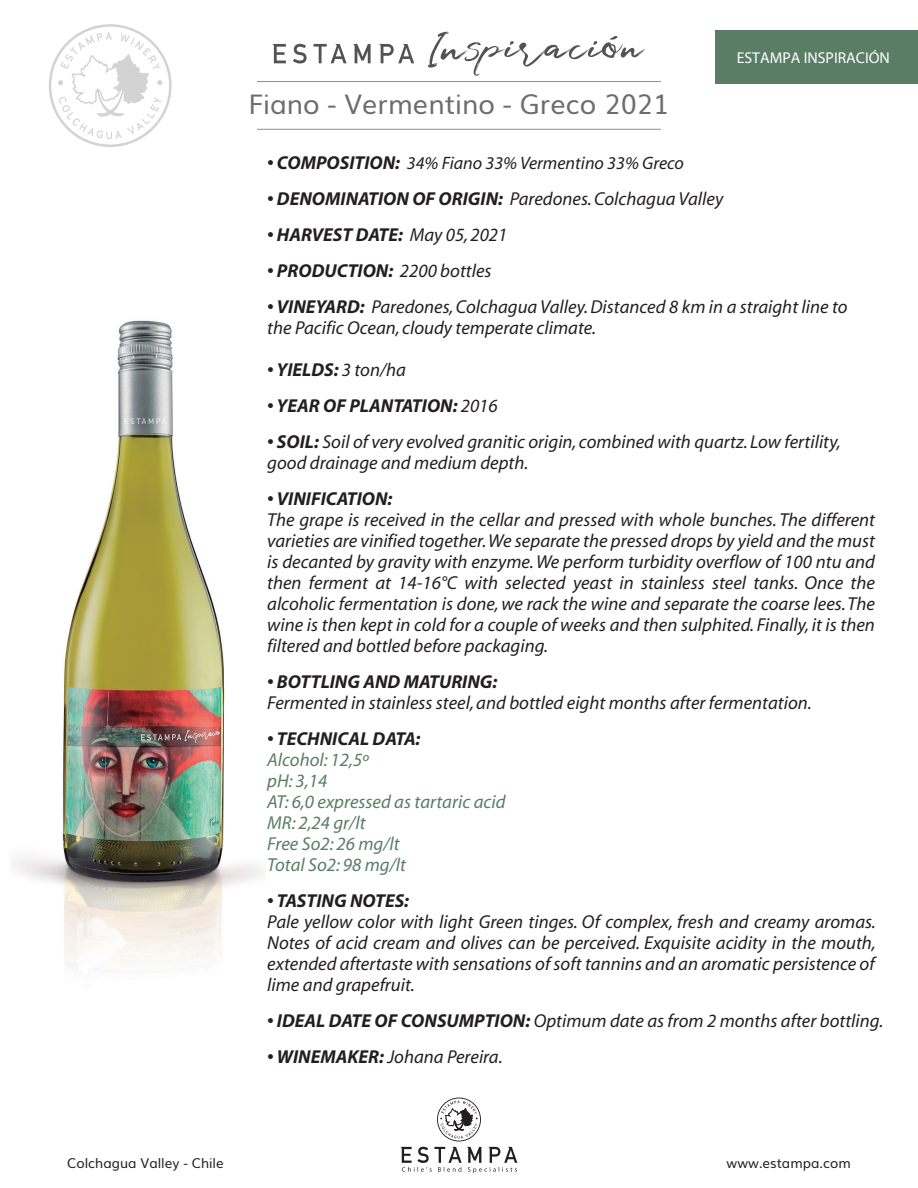
<style>
.page{position:relative;width:918px;height:1188px;background:#fff}
.page>*{position:absolute;margin:0;border:0;box-sizing:border-box;transform-origin:0 0}
.t1{font:27px "Muli";color:#6c6d70}
.t2{font:italic 18.75px/21px "Myriad";color:#231f20}
.t3{font:italic 700 18.75px "Myriad";color:#231f20}
.t4{font:italic 18.75px/21px "Myriad";color:#597d65}
.t5{font:italic 18px "Myriad";color:#231f20}
.t6{font:15.75px "Myriad Pro";color:#fff}
.t7{font:13.5px "Muli";color:#231f20}
.s1{font-weight:700;font-size:18.75px}
.s2{font-weight:700}
.s3{font-weight:400}
</style>
<div class="page">
<img style="left:11px;top:320px;width:253px;height:646px">
<div style="left:716px;top:30px;width:202px;height:54px;background:#597d65"></div>
<hr style="left:257px;top:81px;width:404px;height:1px;background:#8d8f92">
<hr style="left:257px;top:129px;width:404px;height:1px;background:#8d8f92">
<svg style="left:49px;top:24px;width:123px;height:123px"></svg>
<svg style="left:272px;top:44px;width:14px;height:19px"></svg>
<svg style="left:293px;top:44px;width:14px;height:19px"></svg>
<svg style="left:353px;top:44px;width:18px;height:19px"></svg>
<svg style="left:379px;top:44px;width:35px;height:19px"></svg>
<svg style="left:314px;top:44px;width:33px;height:19px"></svg>
<svg style="left:428px;top:32px;width:218px;height:44px"></svg>
<svg style="left:401px;top:1147px;width:116px;height:26px"></svg>
<svg style="left:437px;top:1098px;width:44px;height:43px"></svg>
<h1 class="t1" style="left:248px;top:82px;width:423px">Fiano - Vermentino - Greco 2021</h1>
<p class="t6" style="left:737px;top:48px;width:155px">ESTAMPA INSPIRACIÓN</p>
<p class="t5" style="left:267px;top:154px;width:418px"><span class="s1">• COMPOSITION:</span> 34% Fiano 33% Vermentino 33% Greco</p>
<p class="t2" style="left:267px;top:189px;width:458px"><span class="s2">• DENOMINATION OF ORIGIN:</span> Paredones. Colchagua Valley</p>
<p class="t3" style="left:267px;top:225px;width:242px">• HARVEST DATE: <span class="s3">May 05, 2021</span></p>
<p class="t3" style="left:267px;top:261px;width:226px">• PRODUCTION: <span class="s3">2200 bottles</span></p>
<p class="t2" style="left:267px;top:297px;width:582px"><span class="s2">• VINEYARD:</span> Paredones, Colchagua Valley. Distanced 8 km in a straight line to the Pacific Ocean, cloudy temperate climate.</p>
<p class="t3" style="left:267px;top:360px;width:140px">• YIELDS: <span class="s3">3 ton/ha</span></p>
<p class="t3" style="left:267px;top:396px;width:232px">• YEAR OF PLANTATION: <span class="s3">2016</span></p>
<p class="t2" style="left:267px;top:432px;width:575px"><span class="s2">• SOIL:</span> Soil of very evolved granitic origin, combined with quartz. Low fertility, good drainage and medium depth.</p>
<p class="t3" style="left:267px;top:489px;width:127px">• VINIFICATION:</p>
<p class="t2" style="left:267px;top:510px;width:609px;text-align:justify">The grape is received in the cellar and pressed with whole bunches. The different varieties are vinified together. We separate the pressed drops by yield and the must is decanted by gravity with enzyme. We perform turbidity overflow of 100 ntu and then ferment at 14-16°C with selected yeast in stainless steel tanks. Once the alcoholic fermentation is done, we rack the wine and separate the coarse lees. The wine is then kept in cold for a couple of weeks and then sulphited. Finally, it is then filtered and bottled before packaging.</p>
<p class="t3" style="left:267px;top:672px;width:232px">• BOTTLING AND MATURING:</p>
<p class="t2" style="left:267px;top:693px;width:546px">Fermented in stainless steel, and bottled eight months after fermentation.</p>
<p class="t3" style="left:267px;top:729px;width:155px">• TECHNICAL DATA:</p>
<p class="t4" style="left:267px;top:750px;width:240px">Alcohol: 12,5º<br>pH: 3,14<br>AT: 6,0 expressed as tartaric acid<br>MR: 2,24 gr/lt<br>Free So2: 26 mg/lt<br>Total So2: 98 mg/lt</p>
<p class="t3" style="left:267px;top:891px;width:143px">• TASTING NOTES:</p>
<p class="t2" style="left:267px;top:912px;width:610px;text-align:justify">Pale yellow color with light Green tinges. Of complex, fresh and creamy aromas.<br>Notes of acid cream and olives can be perceived. Exquisite acidity in the mouth, extended aftertaste with sensations of soft tannins and an aromatic persistence of lime and grapefruit.</p>
<p class="t2" style="left:267px;top:1011px;width:618px"><span class="s2">• IDEAL DATE OF CONSUMPTION:</span> Optimum date as from 2 months after bottling.</p>
<p class="t2" style="left:267px;top:1047px;width:237px"><span class="s2">• WINEMAKER:</span> Johana Pereira.</p>
<p class="t7" style="left:67px;top:1152px;width:158px">Colchagua Valley - Chile</p>
<p class="t7" style="left:727px;top:1152px;width:126px">www.estampa.com</p>
</div>
